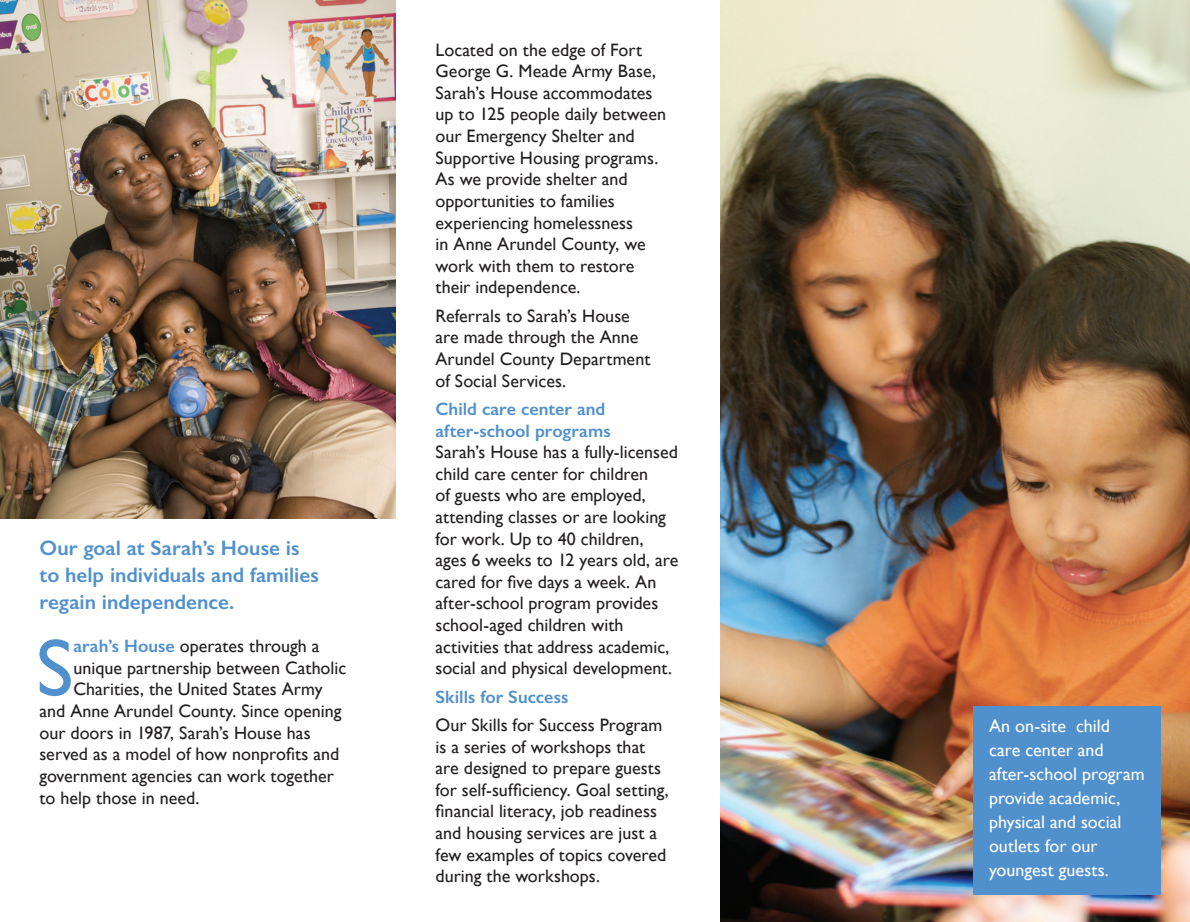
<style>
.page{position:relative;width:1190px;height:922px;background:#fff}
.page>*{position:absolute;margin:0;border:0;box-sizing:border-box;transform-origin:0 0}
.t1{font:81.3px "Gill Sans";color:#5090cc}
.t2{font:600 21px/27px "Gill Sans";color:#5090cc}
.t3{font:18px/21.6px "Gill Sans";color:#231f20}
.t4{font:18px/24px "Gill Sans";color:#fff}
.t5{font:600 18px "Gill Sans";color:#5090cc}
.s1{font-weight:600;color:#5090cc}
</style>
<div class="page">
<img style="left:720px;top:0;width:470px;height:921px">
<div style="left:973px;top:706px;width:188px;height:188px;background:#5090cc"></div>
<img style="left:0;top:0;width:395px;height:518px">
<svg style="left:1185px;top:0;width:5px;height:5px"></svg>
<svg style="left:1185px;top:919px;width:5px;height:3px"></svg>
<p class="t2" style="left:40px;top:534px;width:281px">Our goal at Sarah’s House is to help individuals and families regain independence.</p>
<p class="t1" style="left:36px;top:620px;width:39px">S</p>
<p class="t3" style="left:73px;top:635px;width:248px"><span class="s1">arah’s House</span> operates through a</p>
<p class="t3" style="left:73px;top:656px;width:274px">unique partnership between Catholic</p>
<p class="t3" style="left:73px;top:678px;width:251px">Charities, the United States Army</p>
<p class="t3" style="left:40px;top:700px;width:303px">and Anne Arundel County. Since opening</p>
<p class="t3" style="left:40px;top:721px;width:273px">our doors in 1987, Sarah’s House has</p>
<p class="t3" style="left:40px;top:743px;width:301px">served as a model of how nonprofits and</p>
<p class="t3" style="left:40px;top:764px;width:296px">government agencies can work together</p>
<p class="t3" style="left:40px;top:786px;width:161px">to help those in need.</p>
<p class="t3" style="left:436px;top:39px;width:232px">Located on the edge of Fort<br>George G. Meade Army Base,<br>Sarah’s House accommodates up to 125 people daily between our Emergency Shelter and<br>Supportive Housing programs.<br>As we provide shelter and opportunities to families experiencing homelessness<br>in Anne Arundel County, we work with them to restore their independence.</p>
<p class="t3" style="left:436px;top:304px;width:216px">Referrals to Sarah’s House are made through the Anne<br>Arundel County Department of Social Services.</p>
<p class="t3" style="left:436px;top:398px;width:244px"><span class="s1">Child care center and after-school programs<br></span>Sarah’s House has a fully-licensed child care center for children<br>of guests who are employed, attending classes or are looking for work. Up to 40 children, ages 6 weeks to 12 years old, are cared for five days a week. An after-school program provides school-aged children with activities that address academic, social and physical development.</p>
<p class="t5" style="left:436px;top:685px;width:134px">Skills for Success</p>
<p class="t3" style="left:436px;top:714px;width:235px">Our Skills for Success Program is a series of workshops that are designed to prepare guests for self-sufficiency. Goal setting, financial literacy, job readiness and housing services are just a few examples of topics covered during the workshops.</p>
<p class="t4" style="left:989px;top:713px;width:157px">An on-site child care center and after-school program provide academic, physical and social outlets for our youngest guests.</p>
</div>
